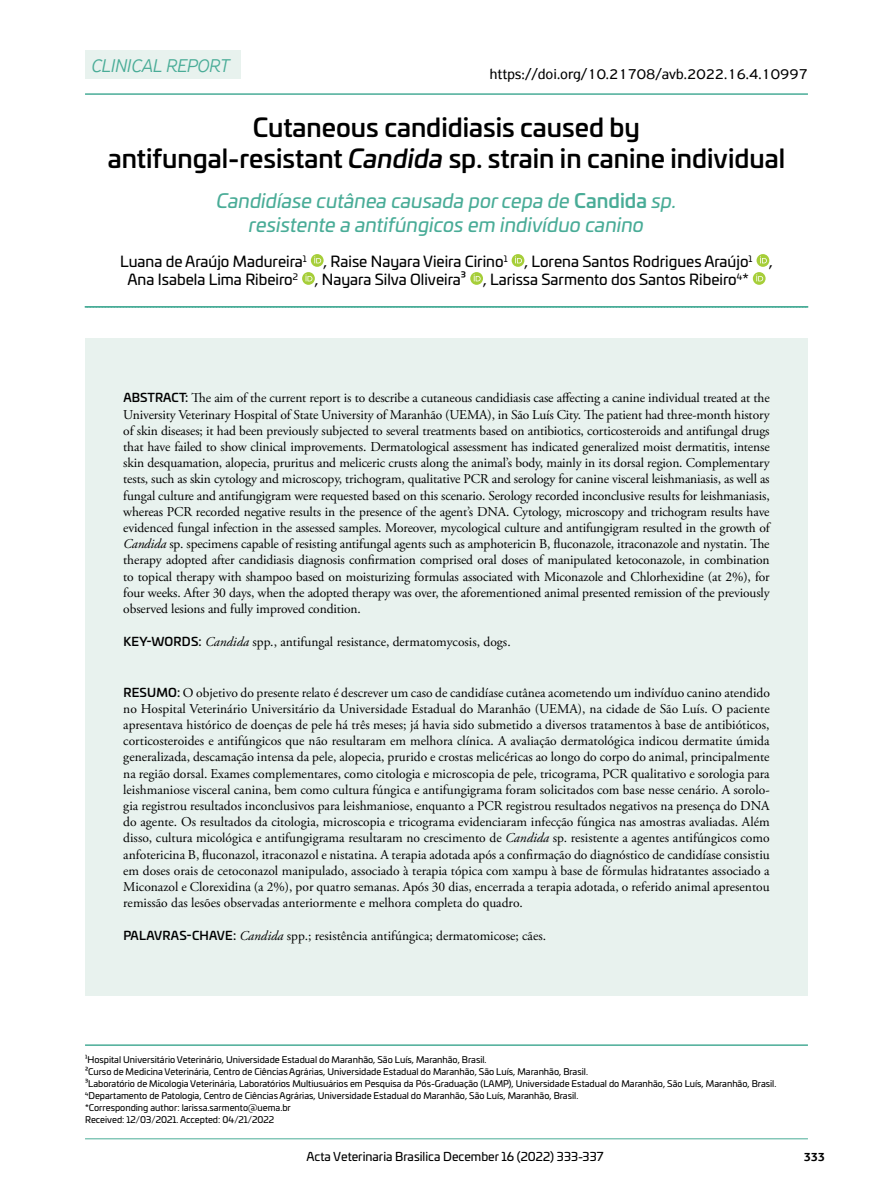
<style>
.page{position:relative;width:893px;height:1191px;background:#fff}
.page>*{position:absolute;margin:0;border:0;box-sizing:border-box;transform-origin:0 0}
.t1{font:500 25.5px/30.6px "Univia Pro";color:#000;text-align:center}
.t2{font:italic 19.5px/23.4px "Univia Pro";color:#49ac97;text-align:center}
.t3{font:italic 300 19.5px "PF Highway Sans Pro";color:#49ac97}
.t4{font:15px/18px "Univia Pro";color:#000}
.t5{font:15px "PF Highway Sans Pro";color:#000}
.t6{font:13.5px/16.2px "Adobe Garamond Pro";color:#000;text-align:justify}
.t7{font:12px "Univia Pro";color:#000}
.t8{font:700 12px "PF Agora Sans Pro";color:#000}
.t9{font:9px/12px "Univia Pro";color:#000}
.s1{font-style:italic}
.s2{font-weight:500;font-style:normal}
.s3{font-family:"Univia Pro";font-weight:500;font-size:12px}
</style>
<div class="page">
<hr style="left:85px;top:1138px;width:723px;height:1px;background:#49ac97">
<hr style="left:85px;top:93px;width:723px;height:2px;background:#49ac97">
<svg style="left:85px;top:306px;width:723px;height:2px"></svg>
<svg style="left:311px;top:254px;width:13px;height:13px"></svg>
<svg style="left:314px;top:256px;width:7px;height:7px"></svg>
<svg style="left:512px;top:254px;width:12px;height:13px"></svg>
<svg style="left:515px;top:256px;width:7px;height:7px"></svg>
<svg style="left:756px;top:254px;width:13px;height:13px"></svg>
<svg style="left:760px;top:256px;width:7px;height:7px"></svg>
<svg style="left:302px;top:272px;width:13px;height:13px"></svg>
<svg style="left:305px;top:274px;width:7px;height:7px"></svg>
<svg style="left:470px;top:272px;width:13px;height:13px"></svg>
<svg style="left:474px;top:274px;width:7px;height:7px"></svg>
<svg style="left:753px;top:272px;width:13px;height:13px"></svg>
<svg style="left:756px;top:274px;width:7px;height:7px"></svg>
<hr style="left:85px;top:1044px;width:723px;height:2px;background:#49ac97">
<div style="left:85px;top:338px;width:723px;height:657px;background:#e8f2ee"></div>
<div style="left:85px;top:50px;width:156px;height:29px;background:#e8f2ee"></div>
<h2 class="t3" style="left:91px;top:54px;width:140px">CLINICAL REPORT</h2>
<p class="t5" style="left:490px;top:65px;width:319px">https://doi.org/10.21708/avb.2022.16.4.10997</p>
<h1 class="t1" style="left:108px;top:111px;width:679px">Cutaneous candidiasis caused by<br>antifungal-resistant <span class="s1">Candida</span> sp. strain in canine individual</h1>
<h2 class="t2" style="left:216px;top:188px;width:462px">Candidíase cutânea causada por cepa de <span class="s2">Candida</span> sp. resistente a antifúngicos em indivíduo canino</h2>
<p class="t4" style="left:127px;top:251px;width:647px;text-indent:-7px">Luana de Araújo Madureira<sup>1</sup> , Raise Nayara Vieira Cirino<sup>1</sup> , Lorena Santos Rodrigues Araújo<sup>1</sup> ,<br>Ana Isabela Lima Ribeiro<sup>2</sup> , Nayara Silva Oliveira³ , Larissa Sarmento dos Santos Ribeiro<sup>4</sup>*</p>
<p class="t6" style="left:123px;top:390px;width:648px"><span class="s3">ABSTRACT:</span> The aim of the current report is to describe a cutaneous candidiasis case affecting a canine individual treated at the University Veterinary Hospital of State University of Maranhão (UEMA), in São Luís City. The patient had three-month history of skin diseases; it had been previously subjected to several treatments based on antibiotics, corticosteroids and antifungal drugs that have failed to show clinical improvements. Dermatological assessment has indicated generalized moist dermatitis, intense skin desquamation, alopecia, pruritus and meliceric crusts along the animal’s body, mainly in its dorsal region. Complementary tests, such as skin cytology and microscopy, trichogram, qualitative PCR and serology for canine visceral leishmaniasis, as well as fungal culture and antifungigram were requested based on this scenario. Serology recorded inconclusive results for leishmaniasis, whereas PCR recorded negative results in the presence of the agent’s DNA. Cytology, microscopy and trichogram results have evidenced fungal infection in the assessed samples. Moreover, mycological culture and antifungigram resulted in the growth of <span class="s1">Candida</span> sp. specimens capable of resisting antifungal agents such as amphotericin B, fluconazole, itraconazole and nystatin. The therapy adopted after candidiasis diagnosis confirmation comprised oral doses of manipulated ketoconazole, in combination to topical therapy with shampoo based on moisturizing formulas associated with Miconazole and Chlorhexidine (at 2%), for four weeks. After 30 days, when the adopted therapy was over, the aforementioned animal presented remission of the previously observed lesions and fully improved condition.</p>
<p class="t6" style="left:123px;top:634px;width:389px"><span class="s3">KEY-WORDS:</span> <span class="s1">Candida</span> spp., antifungal resistance, dermatomycosis, dogs.</p>
<p class="t6" style="left:123px;top:684px;width:648px"><span class="s3">RESUMO:</span> O objetivo do presente relato é descrever um caso de candidíase cutânea acometendo um indivíduo canino atendido no Hospital Veterinário Universitário da Universidade Estadual do Maranhão (UEMA), na cidade de São Luís. O paciente apresentava histórico de doenças de pele há três meses; já havia sido submetido a diversos tratamentos à base de antibióticos, corticosteroides e antifúngicos que não resultaram em melhora clínica. A avaliação dermatológica indicou dermatite úmida generalizada, descamação intensa da pele, alopecia, prurido e crostas melicéricas ao longo do corpo do animal, principalmente na região dorsal. Exames complementares, como citologia e microscopia de pele, tricograma, PCR qualitativo e sorologia para leishmaniose visceral canina, bem como cultura fúngica e antifungigrama foram solicitados com base nesse cenário. A sorolo&shy;gia registrou resultados inconclusivos para leishmaniose, enquanto a PCR registrou resultados negativos na presença do DNA do agente. Os resultados da citologia, microscopia e tricograma evidenciaram infecção fúngica nas amostras avaliadas. Além disso, cultura micológica e antifungigrama resultaram no crescimento de <span class="s1">Candida</span> sp. resistente a agentes antifúngicos como anfotericina B, fluconazol, itraconazol e nistatina. A terapia adotada após a confirmação do diagnóstico de candidíase consistiu em doses orais de cetoconazol manipulado, associado à terapia tópica com xampu à base de fórmulas hidratantes associado a Miconazol e Clorexidina (a 2%), por quatro semanas. Após 30 dias, encerrada a terapia adotada, o referido animal apresentou remissão das lesões observadas anteriormente e melhora completa do quadro.</p>
<p class="t6" style="left:123px;top:928px;width:424px"><span class="s3">PALAVRAS-CHAVE:</span> <span class="s1">Candida</span> spp.; resistência antifúngica; dermatomicose; cães.</p>
<p class="t9" style="left:85px;top:1053px;width:693px">¹Hospital Universitário Veterinário, Universidade Estadual do Maranhão, São Luís, Maranhão, Brasil.<br>²Curso de Medicina Veterinária, Centro de Ciências Agrárias, Universidade Estadual do Maranhão, São Luís, Maranhão, Brasil.<br>³Laboratório de Micologia Veterinária, Laboratórios Multiusuários em Pesquisa da Pós-Graduação (LAMP), Universidade Estadual do Maranhão, São Luís, Maranhão, Brasil.<br><sup>4</sup>Departamento de Patologia, Centro de Ciências Agrárias, Universidade Estadual do Maranhão, São Luís, Maranhão, Brasil.<br>*Corresponding author: larissa.sarmento@uema.br<br>Received: 12/03/2021. Accepted: 04/21/2022</p>
<p class="t7" style="left:306px;top:1147px;width:298px">Acta Veterinaria Brasilica December 16 (2022) 333-337</p>
<p class="t8" style="left:804px;top:1148px;width:23px">333</p>
</div>
